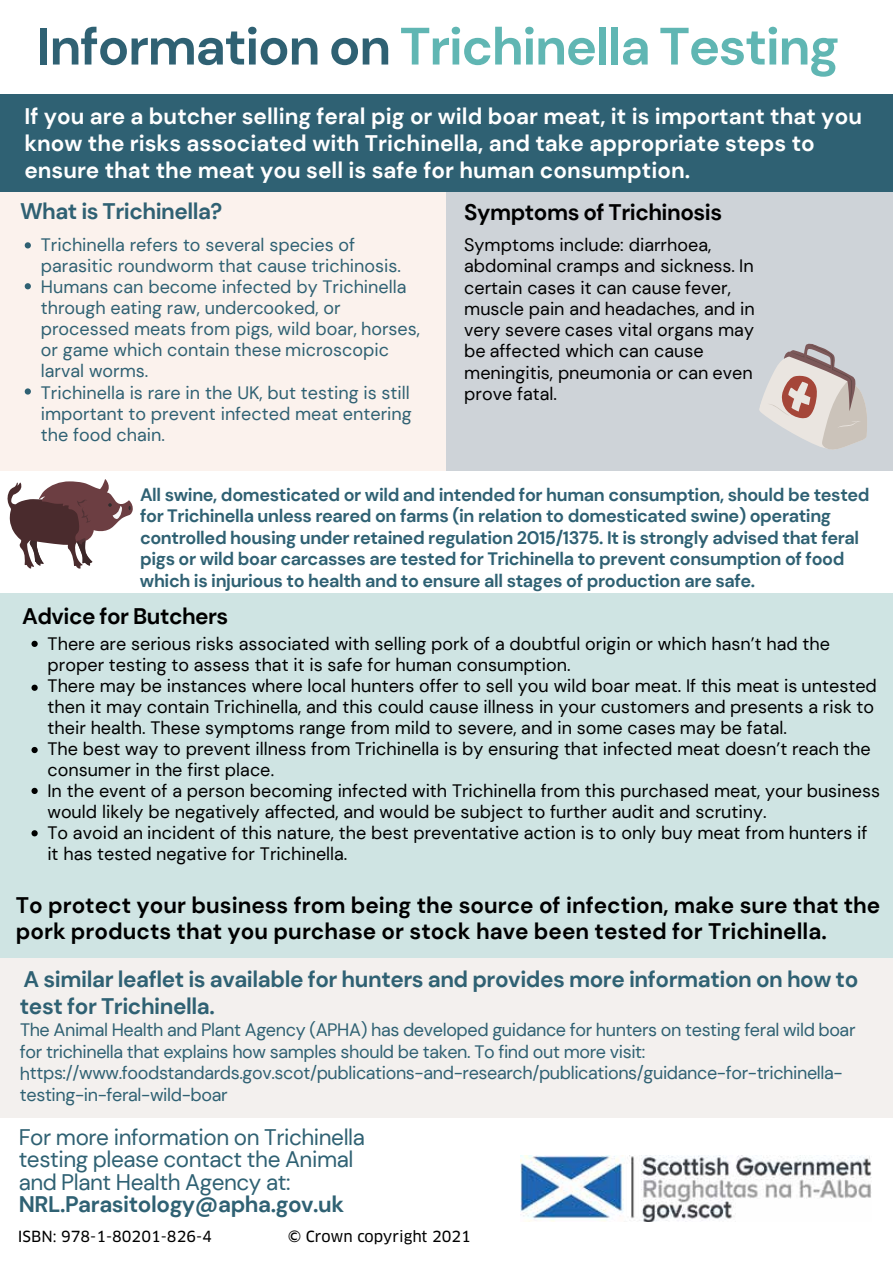
<style>
.page{position:relative;width:893px;height:1263px;background:#fff}
.page>*{position:absolute;margin:0;border:0;box-sizing:border-box;transform-origin:0 0}
.t1{font:700 52.5px "DM Sans";letter-spacing:-.025em;color:#60b6b3}
.t2{font:700 22.5px/27px "DM Sans";color:#fff}
.t3{font:700 22.5px/27px "DM Sans";letter-spacing:-.02em;color:#2f6173}
.t4{font:700 22.5px/26.8px "DM Sans";color:#000}
.t5{font:22.5px/22.5px "DM Sans";letter-spacing:-.02em;color:#2f6173}
.t6{font:700 22.5px "DM Sans";letter-spacing:-.02em;color:#000}
.t7{font:18px/21px "DM Sans";color:#000}
.t8{font:700 18px/21.5px "DM Sans";letter-spacing:-.02em;color:#2f6173}
.t9{font:18px/21px "DM Sans";color:#2f6173}
.t10{font:18px/21.6px "DM Sans";letter-spacing:-.02em;color:#2f6173}
.t11{font:15px "Clan News";color:#000}
.s1{color:#2f6173}
.s2{font-family:"Minion Pro"}
</style>
<div class="page">
<div style="left:0;top:192px;width:446px;height:279px;background:#fbf2ed"></div>
<div style="left:447px;top:192px;width:446px;height:279px;background:#ced3d8"></div>
<div style="left:0;top:94px;width:893px;height:98px;background:#2f6173"></div>
<svg style="left:759px;top:343px;width:108px;height:107px"></svg>
<svg style="left:8px;top:479px;width:125px;height:90px"></svg>
<div style="left:0;top:958px;width:893px;height:159px;background:#f3f0ee"></div>
<div style="left:0;top:594px;width:893px;height:364px;background:#cfe4e3"></div>
<img style="left:520px;top:1156px;width:351px;height:66px">
<svg style="left:32px;top:641px;width:6px;height:6px"></svg>
<svg style="left:32px;top:685px;width:6px;height:6px"></svg>
<svg style="left:32px;top:747px;width:6px;height:6px"></svg>
<svg style="left:32px;top:788px;width:6px;height:6px"></svg>
<svg style="left:32px;top:830px;width:6px;height:6px"></svg>
<svg style="left:25px;top:242px;width:6px;height:6px"></svg>
<svg style="left:25px;top:283px;width:6px;height:6px"></svg>
<svg style="left:25px;top:388px;width:6px;height:7px"></svg>
<h1 class="t1" style="left:37px;top:13px;width:803px"><span class="s1">Information on</span> Trichinella Testing</h1>
<p class="t2" style="left:24px;top:102px;width:839px">If you are a butcher selling feral pig or wild boar meat, it is important that you know the risks associated with Trichinella, and take appropriate steps to ensure that the meat you sell is safe for human consumption.</p>
<p class="t6" style="left:464px;top:198px;width:259px">Symptoms of Trichinosis</p>
<p class="t7" style="left:464px;top:234px;width:292px">Symptoms include: diarrhoea, abdominal cramps and sickness. In certain cases it can cause fever, muscle pain and headaches, and in very severe cases vital organs may be affected which can cause meningitis, pneumonia or can even prove fatal.</p>
<p class="t3" style="left:20px;top:197px;width:204px">What is Trichinella?</p>
<p class="t9" style="left:41px;top:234px;width:381px">Trichinella refers to several species of parasitic roundworm that cause trichinosis.<br>Humans can become infected by Trichinella through eating raw, undercooked, or processed meats from pigs, wild boar, horses, or game which contain these microscopic larval worms.<br>Trichinella is rare in the UK, but testing is still important to prevent infected meat entering the food chain.</p>
<p class="t8" style="left:140px;top:484px;width:731px">All swine, domesticated or wild and intended for human consumption, should be tested for Trichinella unless reared on farms (in relation to domesticated swine) operating controlled housing under retained regulation 2015/1375. It is strongly advised that feral pigs or wild boar carcasses are tested for Trichinella to prevent consumption of food which is injurious to health and to ensure all stages of production are safe.</p>
<p class="t6" style="left:22px;top:602px;width:208px">Advice for Butchers</p>
<p class="t7" style="left:47px;top:633px;width:834px">There are serious risks associated with selling pork of a doubtful origin or which hasn’t had the proper testing to assess that it is safe for human consumption.<br>There may be instances where local hunters offer to sell you wild boar meat. If this meat is untested then it may contain Trichinella, and this could cause illness in your customers and presents a risk to their health. These symptoms range from mild to severe, and in some cases may be fatal.<br>The best way to prevent illness from Trichinella is by ensuring that infected meat doesn’t reach the consumer in the first place<span class="s2">.<br></span>In the event of a person becoming infected with Trichinella from this purchased meat, your business would likely be negatively affected, and would be subject to further audit and scrutiny.<br>To avoid an incident of this nature, the best preventative action is to only buy meat from hunters if it has tested negative for Trichinella.</p>
<p class="t4" style="left:16px;top:891px;width:866px">To protect your business from being the source of infection, make sure that the pork products that you purchase or stock have been tested for Trichinella.</p>
<p class="t3" style="left:20px;top:965px;width:840px">A similar leaflet is available for hunters and provides more information on how to test for Trichinella.</p>
<p class="t10" style="left:20px;top:1019px;width:837px">The Animal Health and Plant Agency (APHA) has developed guidance for hunters on testing feral wild boar for trichinella that explains how samples should be taken. To find out more visit: https://www.foodstandards.gov.scot/publications-and-research/publications/guidance-for-trichinella&shy;testing-in-feral-wild-boar</p>
<p class="t5" style="left:19px;top:1126px;width:348px">For more information on Trichinella testing please contact the Animal and Plant Health Agency at:</p>
<p class="t3" style="left:19px;top:1191px;width:327px">NRL.Parasitology@apha.gov.uk</p>
<p class="t11" style="left:18px;top:1227px;width:196px">ISBN: 978-1-80201-826-4</p>
<p class="t11" style="left:288px;top:1227px;width:185px">© Crown copyright 2021</p>
</div>
